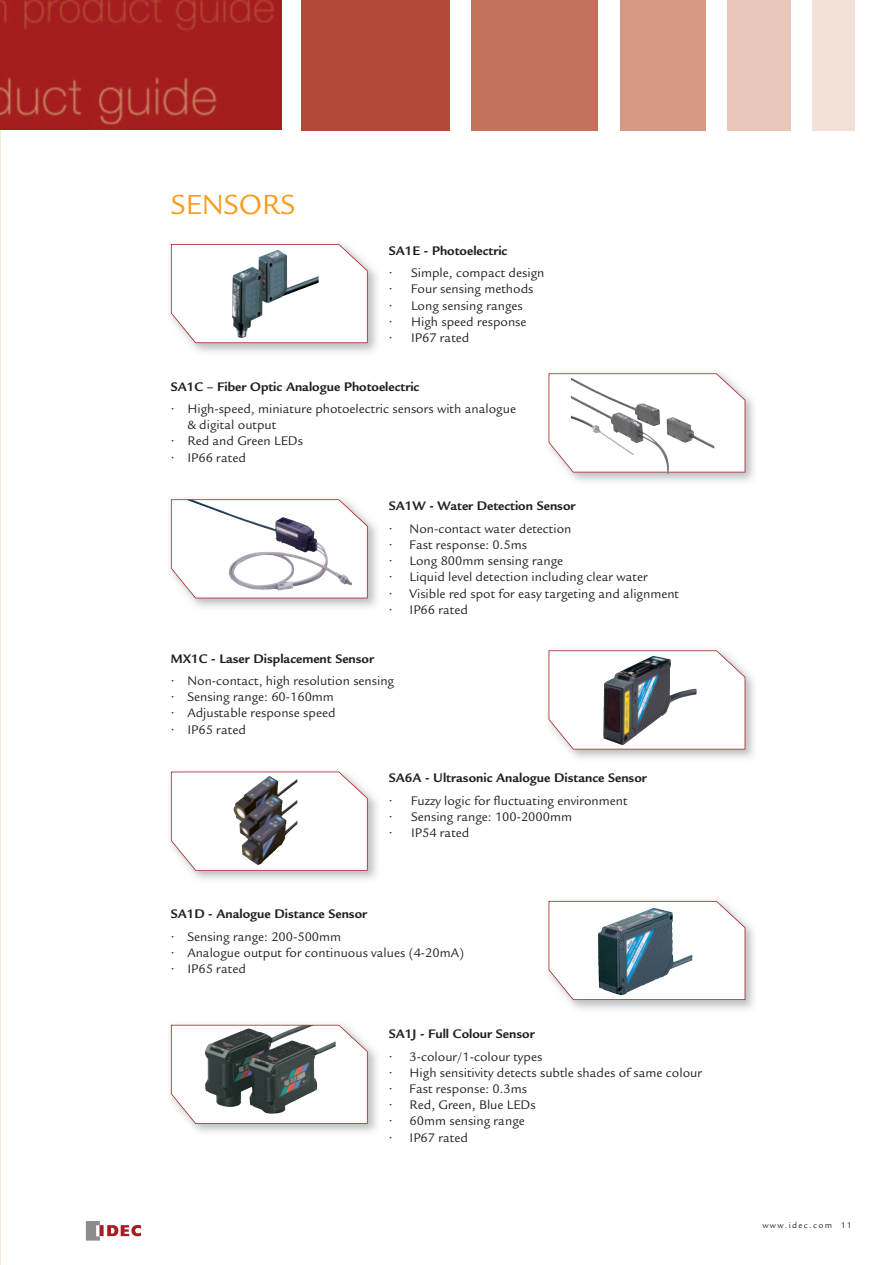
<style>
.page{position:relative;width:895px;height:1265px;background:#fff}
.page>*{position:absolute;margin:0;border:0;box-sizing:border-box;transform-origin:0 0}
.t1{font:30px "Legacy Sans";color:#f89c1c}
.t2{font:13.5px/16.2px "Legacy Sans";color:#231f20}
.t3{font:700 13.5px "Legacy Sans";color:#231f20}
.t4{font:9px "Legacy Sans";letter-spacing:.15em;color:#231f20}
</style>
<div class="page">
<hr style="left:0;top:0;width:1px;height:1264px;background:#fde7dc">
<img style="left:0;top:0;width:281px;height:130px">
<img style="left:86px;top:1221px;width:13px;height:19px">
<img style="left:99px;top:1221px;width:43px;height:19px">
<div style="left:301px;top:0;width:148px;height:131px;background:#b34938"></div>
<div style="left:471px;top:0;width:126px;height:131px;background:#c3715b"></div>
<div style="left:620px;top:0;width:85px;height:131px;background:#d59985"></div>
<div style="left:726px;top:0;width:64px;height:131px;background:#e9c8ba"></div>
<div style="left:811px;top:0;width:43px;height:131px;background:#f3e1d8"></div>
<img style="left:567px;top:922px;width:187px;height:87px">
<svg style="left:548px;top:900px;width:197px;height:99px"></svg>
<img style="left:568px;top:671px;width:186px;height:87px">
<svg style="left:548px;top:650px;width:197px;height:99px"></svg>
<img style="left:170px;top:772px;width:207px;height:108px">
<svg style="left:171px;top:771px;width:196px;height:99px"></svg>
<img style="left:170px;top:1025px;width:207px;height:108px">
<svg style="left:171px;top:1024px;width:196px;height:99px"></svg>
<img style="left:170px;top:499px;width:207px;height:108px">
<svg style="left:171px;top:499px;width:196px;height:99px"></svg>
<img style="left:568px;top:394px;width:186px;height:87px">
<svg style="left:548px;top:373px;width:197px;height:99px"></svg>
<img style="left:170px;top:244px;width:207px;height:108px">
<svg style="left:171px;top:244px;width:196px;height:99px"></svg>
<img style="left:277px;top:778px;width:20px;height:33px">
<img style="left:571px;top:377px;width:55px;height:27px">
<img style="left:634px;top:954px;width:58px;height:34px">
<img style="left:633px;top:688px;width:63px;height:49px">
<img style="left:280px;top:276px;width:38px;height:22px">
<h1 class="t1" style="left:171px;top:193px;width:126px">SENSORS</h1>
<p class="t3" style="left:389px;top:245px;width:120px">SA1E - Photoelectric</p>
<p class="t2" style="left:389px;top:266px;width:157px">• Simple, compact design</p>
<p class="t2" style="left:389px;top:282px;width:146px">• Four sensing methods</p>
<p class="t2" style="left:389px;top:298px;width:135px">• Long sensing ranges</p>
<p class="t2" style="left:389px;top:315px;width:139px">• High speed response</p>
<p class="t2" style="left:389px;top:331px;width:82px">• IP67 rated</p>
<p class="t3" style="left:171px;top:381px;width:250px">SA1C – Fiber Optic Analogue Photoelectric</p>
<p class="t2" style="left:187px;top:402px;width:330px;text-indent:-16px">• High-speed, miniature photoelectric sensors with analogue &amp; digital output</p>
<p class="t2" style="left:171px;top:434px;width:133px">• Red and Green LEDs</p>
<p class="t2" style="left:171px;top:451px;width:76px">• IP66 rated</p>
<p class="t3" style="left:389px;top:501px;width:188px">SA1W - Water Detection Sensor</p>
<p class="t2" style="left:389px;top:522px;width:184px">• Non-contact water detection</p>
<p class="t2" style="left:389px;top:538px;width:139px">• Fast response: 0.5ms</p>
<p class="t2" style="left:389px;top:554px;width:176px">• Long 800mm sensing range</p>
<p class="t2" style="left:389px;top:570px;width:260px">• Liquid level detection including clear water</p>
<p class="t2" style="left:389px;top:586px;width:291px">• Visible red spot for easy targeting and alignment</p>
<p class="t2" style="left:389px;top:603px;width:80px">• IP66 rated</p>
<p class="t3" style="left:171px;top:653px;width:205px">MX1C - Laser Displacement Sensor</p>
<p class="t2" style="left:171px;top:674px;width:225px">• Non-contact, high resolution sensing</p>
<p class="t2" style="left:171px;top:690px;width:164px">• Sensing range: 60-160mm</p>
<p class="t2" style="left:171px;top:706px;width:166px">• Adjustable response speed</p>
<p class="t2" style="left:171px;top:722px;width:76px">• IP65 rated</p>
<p class="t3" style="left:389px;top:773px;width:259px">SA6A - Ultrasonic Analogue Distance Sensor</p>
<p class="t2" style="left:389px;top:793px;width:240px">• Fuzzy logic for fluctuating environment</p>
<p class="t2" style="left:389px;top:810px;width:185px">• Sensing range: 100-2000mm</p>
<p class="t2" style="left:389px;top:826px;width:82px">• IP54 rated</p>
<p class="t3" style="left:171px;top:908px;width:198px">SA1D - Analogue Distance Sensor</p>
<p class="t2" style="left:171px;top:929px;width:172px">• Sensing range: 200-500mm</p>
<p class="t2" style="left:171px;top:946px;width:294px">• Analogue output for continuous values (4-20mA)</p>
<p class="t2" style="left:171px;top:962px;width:76px">• IP65 rated</p>
<p class="t3" style="left:389px;top:1028px;width:147px">SA1J - Full Colour Sensor</p>
<p class="t2" style="left:389px;top:1049px;width:155px">• 3-colour/1-colour types</p>
<p class="t2" style="left:389px;top:1065px;width:314px">• High sensitivity detects subtle shades of same colour</p>
<p class="t2" style="left:389px;top:1081px;width:139px">• Fast response: 0.3ms</p>
<p class="t2" style="left:389px;top:1098px;width:148px">• Red, Green, Blue LEDs</p>
<p class="t2" style="left:389px;top:1114px;width:137px">• 60mm sensing range</p>
<p class="t2" style="left:389px;top:1130px;width:80px">• IP67 rated</p>
<p class="t4" style="left:762px;top:1221px;width:91px">www.idec.com 11</p>
</div>
